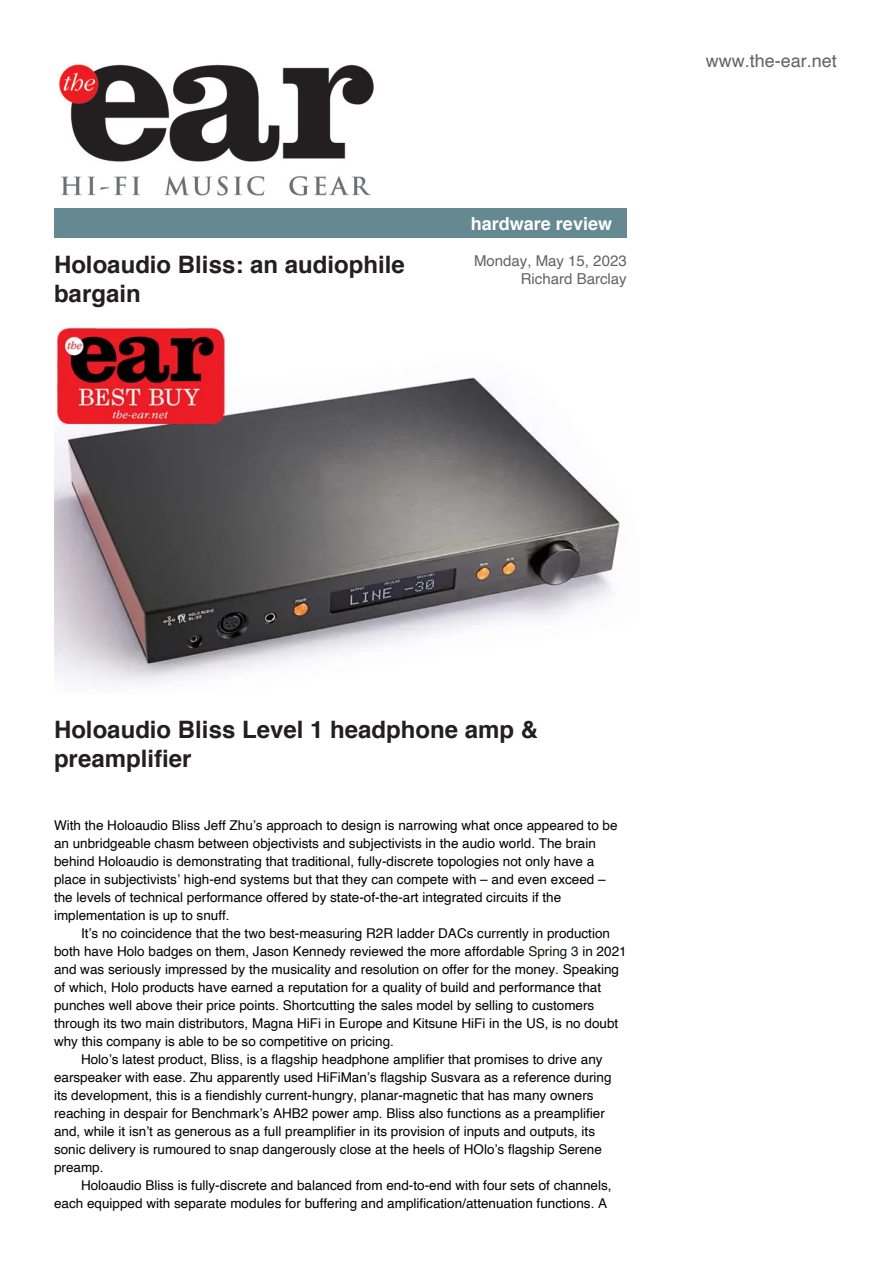
<style>
.page{position:relative;width:893px;height:1263px;background:#fff}
.page>*{position:absolute;margin:0;border:0;box-sizing:border-box;transform-origin:0 0}
.t1{font:700 24px/28.8px "Helvetica";color:#231f20}
.t2{font:18px "Helvetica";color:#656263}
.t3{font:700 18px "Helvetica";color:#fff}
.t4{font:15px/18px "Helvetica";color:#656263;text-align:right}
.t5{font:13.5px/18px "Helvetica";color:#000}
.s1{color:#0d170f}
</style>
<div class="page">
<img style="left:59px;top:64px;width:315px;height:132px">
<div style="left:54px;top:208px;width:573px;height:30px;background:#648991"></div>
<img style="left:54px;top:327px;width:566px;height:358px">
<h2 class="t3" style="left:471px;top:209px;width:143px">hardware review</h2>
<h1 class="t1" style="left:54px;top:250px;width:352px">Holoaudio Bliss: an audiophile bargain</h1>
<p class="t4" style="left:474px;top:252px;width:154px">Monday, May 15, 2023<br>Richard Barclay</p>
<h2 class="t2" style="left:706px;top:47px;width:133px">www.the-ear.net</h2>
<h1 class="t1" style="left:54px;top:715px;width:486px">Holoaudio Bliss Level 1 headphone amp &amp; preampli昀椀er</h1>
<p class="t5" style="left:54px;top:816px;width:565px">With the Holoaudio Bliss Jeff Zhu’s approach to design is narrowing what once appeared to be an unbridgeable chasm between objectivists and subjectivists in the audio world. The brain behind Holoaudio is demonstrating that traditional, fully-discrete topologies not only have a place in subjectivists’ high-end systems but that they can compete with – and even exceed – the levels of technical performance offered by state-of-the-art integrated circuits if the implementation is up to snuff.</p>
<p class="t5" style="left:81px;top:924px;width:531px">It’s no coincidence that the two best-measuring R2R ladder DACs currently in production</p>
<p class="t5" style="left:54px;top:942px;width:574px">both have Holo badges on them, Jason Kennedy reviewed the more affordable <span class="s1">Spring 3</span> in 2021</p>
<p class="t5" style="left:54px;top:960px;width:567px">and was seriously impressed by the musicality and resolution on offer for the money. Speaking</p>
<p class="t5" style="left:54px;top:978px;width:549px">of which, Holo products have earned a reputation for a quality of build and performance that</p>
<p class="t5" style="left:54px;top:996px;width:542px">punches well above their price points. Shortcutting the sales model by selling to customers</p>
<p class="t5" style="left:54px;top:1014px;width:566px">through its two main distributors, Magna HiFi in Europe and Kitsune HiFi in the US, is no doubt</p>
<p class="t5" style="left:54px;top:1032px;width:341px">why this company is able to be so competitive on pricing.</p>
<p class="t5" style="left:81px;top:1050px;width:523px">Holo’s latest product, Bliss, is a 昀氀agship headphone ampli昀椀er that promises to drive any</p>
<p class="t5" style="left:54px;top:1068px;width:559px">earspeaker with ease. Zhu apparently used HiFiMan’s 昀氀agship Susvara as a reference during</p>
<p class="t5" style="left:54px;top:1086px;width:541px">its development, this is a 昀椀endishly current-hungry, planar-magnetic that has many owners</p>
<p class="t5" style="left:54px;top:1104px;width:552px">reaching in despair for Benchmark’s AHB2 power amp. Bliss also functions as a preampli昀椀er</p>
<p class="t5" style="left:54px;top:1122px;width:543px">and, while it isn’t as generous as a full preampli昀椀er in its provision of inputs and outputs, its</p>
<p class="t5" style="left:54px;top:1140px;width:549px">sonic delivery is rumoured to snap dangerously close at the heels of HOlo’s 昀氀agship Serene</p>
<p class="t5" style="left:54px;top:1158px;width:51px">preamp.</p>
<p class="t5" style="left:81px;top:1176px;width:532px">Holoaudio Bliss is fully-discrete and balanced from end-to-end with four sets of channels,</p>
<p class="t5" style="left:54px;top:1194px;width:555px">each equipped with separate modules for buffering and ampli昀椀cation/attenuation functions. A</p>
</div>
